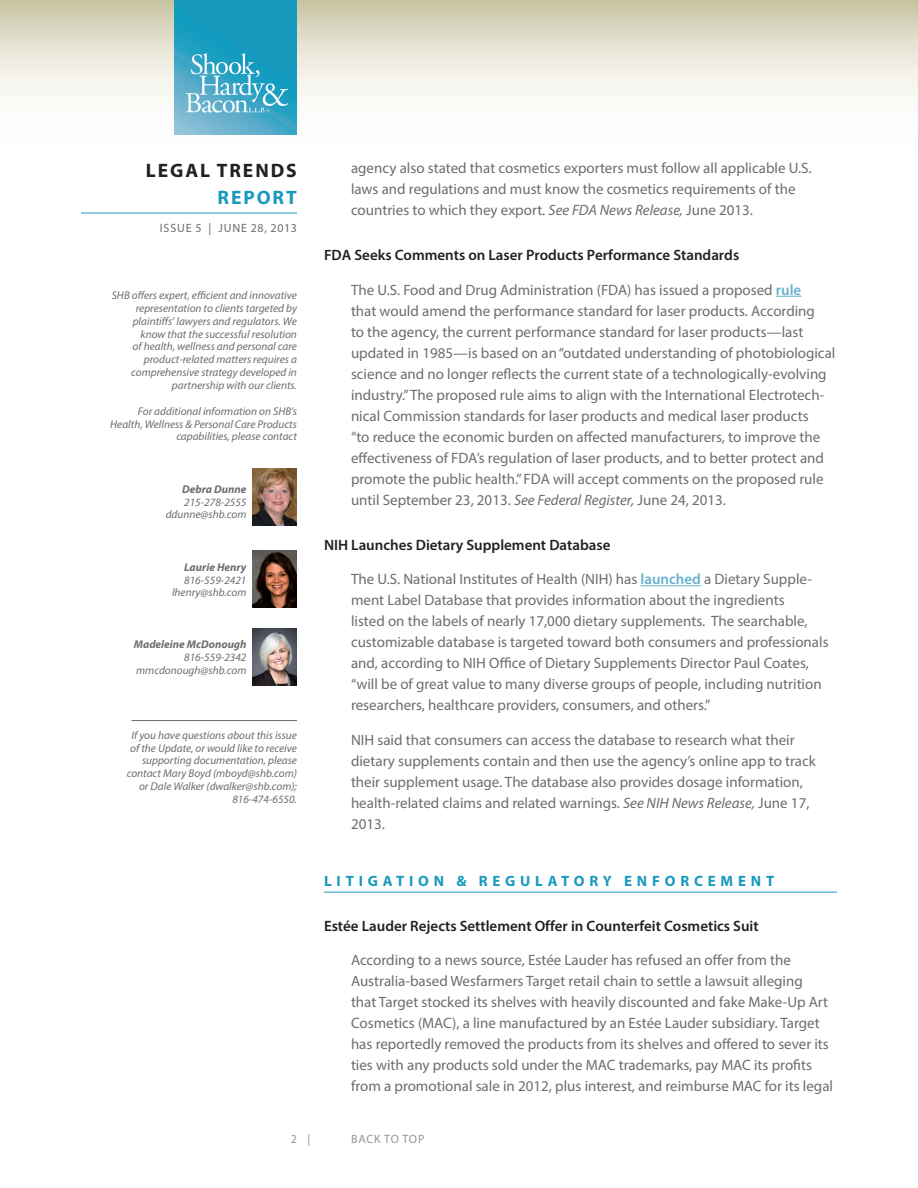
<style>
.page{position:relative;width:918px;height:1188px;background:#fff}
.page>*{position:absolute;margin:0;border:0;box-sizing:border-box;transform-origin:0 0}
.t1{font:700 19.5px "Myriad Pro";letter-spacing:.1em;color:#231f20}
.t2{font:700 19.5px "Myriad Pro";letter-spacing:.1em;color:#189abe}
.Body{font:15px/21px "Myriad Pro";color:#6c6d70}
.Subhead{font:600 15px "Myriad Pro";color:#231f20}
.Head{font:700 15px "Myriad Pro";letter-spacing:.32em;color:#189abe}
.t3{font:12px "Myriad Pro";letter-spacing:.07em;color:#6c6d70}
.Body-2{font:12px "Myriad Pro";letter-spacing:.06em;color:#939598}
.Body-3{font:italic 11.25px/12.8px "Myriad Pro";color:#6c6d70;text-align:right}
.s1{font-weight:700}
.s2{font-style:italic}
.s3{font-weight:600;color:#68b1cd}
</style>
<div class="page">
<svg style="left:0;top:0;width:918px;height:135px"></svg>
<hr style="left:81px;top:213px;width:216px;height:1px;background:#189abe">
<img style="left:175px;top:0;width:122px;height:135px">
<svg style="left:776px;top:296px;width:25px;height:1px"></svg>
<hr style="left:641px;top:585px;width:60px;height:1px;background:#68b1cd">
<hr style="left:324px;top:892px;width:513px;height:1px;background:#189abe">
<hr style="left:131px;top:720px;width:166px;height:1px;background:#6c6d70">
<img style="left:253px;top:468px;width:44px;height:57px">
<img style="left:253px;top:628px;width:44px;height:58px">
<img style="left:253px;top:551px;width:44px;height:57px">
<h1 class="t1" style="left:146px;top:157px;width:152px">LEGAL TRENDS</h1>
<h1 class="t2" style="left:218px;top:184px;width:81px">REPORT</h1>
<p class="t3" style="left:160px;top:221px;width:139px">ISSUE 5 | JUNE 28, 2013</p>
<p class="Body-3" style="left:112px;top:289px;width:187px">SHB offers expert, efficient and innovative representation to clients targeted by plaintiffs’ lawyers and regulators. We know that the successful resolution<br>of health, wellness and personal care product-related matters requires a comprehensive strategy developed in partnership with our clients.</p>
<p class="Body-3" style="left:110px;top:405px;width:188px">For additional information on SHB’s<br>Health, Wellness &amp; Personal Care Products capabilities, please contact</p>
<p class="Body-3" style="left:166px;top:483px;width:82px"><span class="s1">Debra Dunne<br></span>215-278-2555 ddunne@shb.com</p>
<p class="Body-3" style="left:172px;top:561px;width:76px"><span class="s1">Laurie Henry<br></span>816-559-2421 lhenry@shb.com</p>
<p class="Body-3" style="left:134px;top:638px;width:114px"><span class="s1">Madeleine McDonough<br></span>816-559-2342 mmcdonough@shb.com</p>
<p class="Body-3" style="left:127px;top:729px;width:172px">If you have questions about this issue of the Update, or would like to receive supporting documentation, please contact Mary Boyd (mboyd@shb.com) or Dale Walker (dwalker@shb.com);<br>816-474-6550.</p>
<p class="Body" style="left:351px;top:157px;width:462px">agency also stated that cosmetics exporters must follow all applicable U.S. laws and regulations and must know the cosmetics requirements of the countries to which they export. <span class="s2">See FDA News Release,</span> June 2013.</p>
<p class="Subhead" style="left:324px;top:246px;width:417px">FDA Seeks Comments on Laser Products Performance Standards</p>
<p class="Body" style="left:351px;top:279px;width:486px">The U.S. Food and Drug Administration (FDA) has issued a proposed <span class="s3">rule<br></span>that would amend the performance standard for laser products. According<br>to the agency, the current performance standard for laser products—last updated in 1985—is based on an “outdated understanding of photobiological science and no longer reflects the current state of a technologically-evolving industry.” The proposed rule aims to align with the International Electrotech&shy;nical Commission standards for laser products and medical laser products<br>“to reduce the economic burden on affected manufacturers, to improve the effectiveness of FDA’s regulation of laser products, and to better protect and promote the public health.” FDA will accept comments on the proposed rule until September 23, 2013. <span class="s2">See Federal Register,</span> June 24, 2013.</p>
<p class="Subhead" style="left:324px;top:535px;width:288px">NIH Launches Dietary Supplement Database</p>
<p class="Body" style="left:351px;top:568px;width:479px">The U.S. National Institutes of Health (NIH) has <span class="s3">launched</span> a Dietary Supple&shy;ment Label Database that provides information about the ingredients<br>listed on the labels of nearly 17,000 dietary supplements. The searchable, customizable database is targeted toward both consumers and professionals and, according to NIH Office of Dietary Supplements Director Paul Coates, “will be of great value to many diverse groups of people, including nutrition researchers, healthcare providers, consumers, and others.”</p>
<p class="Body" style="left:351px;top:729px;width:466px">NIH said that consumers can access the database to research what their dietary supplements contain and then use the agency’s online app to track their supplement usage. The database also provides dosage information, health-related claims and related warnings. <span class="s2">See NIH News Release,</span> June 17, 2013.</p>
<p class="Head" style="left:324px;top:871px;width:452px">LITIGATION &amp; REGULATORY ENFORCEMENT</p>
<p class="Subhead" style="left:324px;top:916px;width:436px">Estée Lauder Rejects Settlement Offer in Counterfeit Cosmetics Suit</p>
<p class="Body" style="left:351px;top:949px;width:484px">According to a news source, Estée Lauder has refused an offer from the Australia-based Wesfarmers Target retail chain to settle a lawsuit alleging<br>that Target stocked its shelves with heavily discounted and fake Make-Up Art Cosmetics (MAC), a line manufactured by an Estée Lauder subsidiary. Target has reportedly removed the products from its shelves and offered to sever its ties with any products sold under the MAC trademarks, pay MAC its profits from a promotional sale in 2012, plus interest, and reimburse MAC for its legal</p>
<p class="Body-2" style="left:291px;top:1132px;width:21px">2 |</p>
<p class="Body-2" style="left:351px;top:1132px;width:75px">BACK TO TOP</p>
</div>
